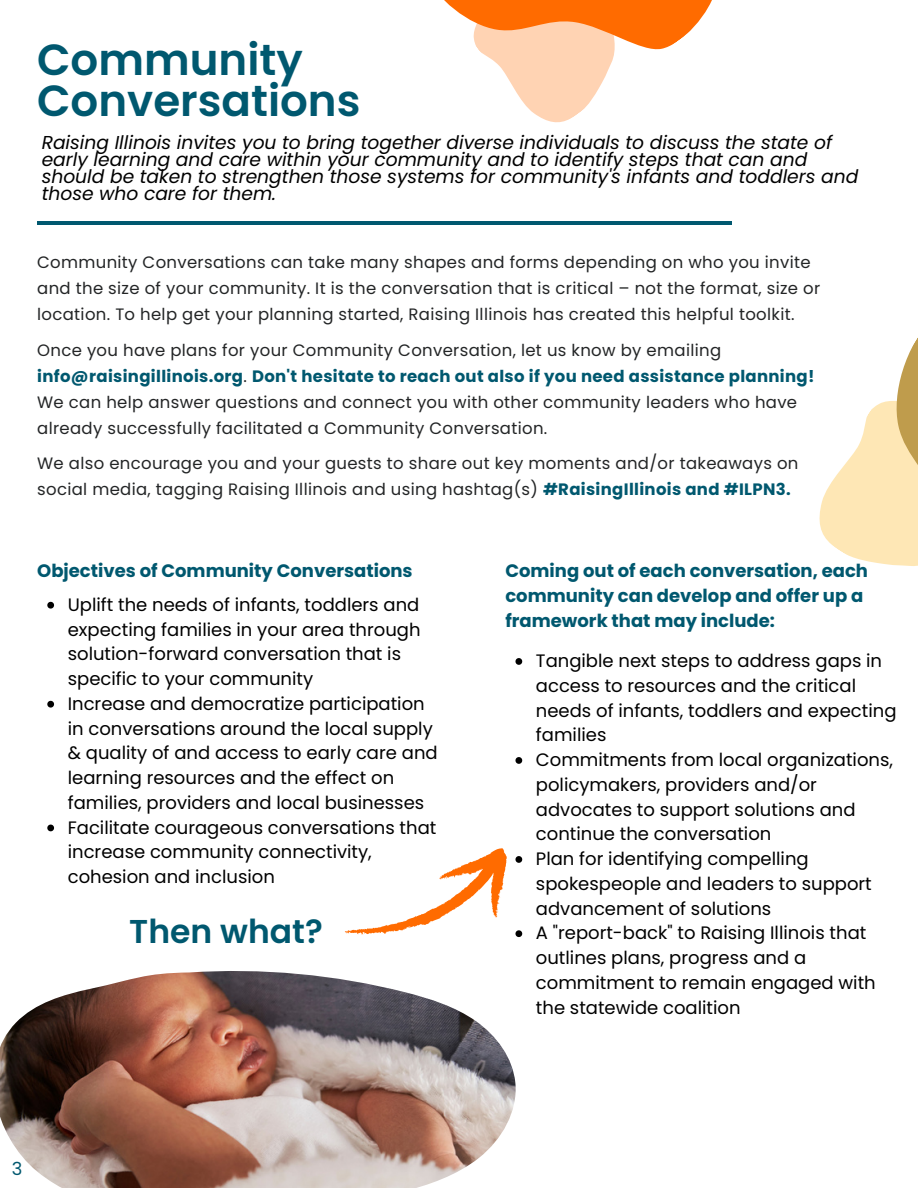
<style>
.page{position:relative;width:918px;height:1188px;background:#fff}
.page>*{position:absolute;margin:0;border:0;box-sizing:border-box;transform-origin:0 0}
.t1{font:600 43.65px/40.5px "Poppins";color:#00586f}
.t2{font:600 33px "Poppins";color:#00586f}
.t3{font:italic 18.75px/16.8px "Poppins";color:#000}
.t4{font:18px/24.8px "Poppins";color:#000}
.t5{font:700 18px/24.8px "Poppins";color:#00586f}
.t6{font:18px "Poppins";color:#00586f}
.t7{font:16.5px/26px "Poppins";letter-spacing:.02em;color:#232526}
.s1{font-weight:700;color:#00586f}
</style>
<div class="page">
<hr style="left:37px;top:221px;width:694px;height:4px;background:#00586f">
<svg style="left:515px;top:658px;width:7px;height:7px"></svg>
<svg style="left:515px;top:757px;width:7px;height:7px"></svg>
<svg style="left:344px;top:848px;width:179px;height:90px"></svg>
<svg style="left:444px;top:0;width:268px;height:123px"></svg>
<svg style="left:819px;top:337px;width:99px;height:229px;fill:#fee7b5"></svg>
<img style="left:0;top:971px;width:516px;height:217px">
<svg style="left:47px;top:602px;width:7px;height:7px"></svg>
<svg style="left:47px;top:701px;width:7px;height:7px"></svg>
<svg style="left:47px;top:825px;width:7px;height:6px"></svg>
<p class="t1" style="left:37px;top:40px;width:325px">Community<br>Conversations</p>
<p class="t3" style="left:42px;top:134px;width:818px">Raising Illinois invites you to bring together diverse individuals to discuss the state of early learning and care within your community and to identify steps that can and should be taken to strengthen those systems for community's infants and toddlers and those who care for them.</p>
<p class="t7" style="left:37px;top:249px;width:785px">Community Conversations can take many shapes and forms depending on who you invite and the size of your community. It is the conversation that is critical – not the format, size or location. To help get your planning started, Raising Illinois has created this helpful toolkit.</p>
<p class="t7" style="left:37px;top:337px;width:779px">Once you have plans for your Community Conversation, let us know by emailing <span class="s1">info@raisingillinois.org</span>. <span class="s1">Don't hesitate to reach out also if you need assistance planning!<br></span>We can help answer questions and connect you with other community leaders who have already successfully facilitated a Community Conversation.</p>
<p class="t7" style="left:37px;top:450px;width:763px">We also encourage you and your guests to share out key moments and/or takeaways on social media, tagging Raising Illinois and using hashtag(s) <span class="s1">#RaisingIllinois and #ILPN3.</span></p>
<p class="t5" style="left:37px;top:559px;width:377px">Objectives of Community Conversations</p>
<p class="t4" style="left:68px;top:592px;width:354px">Uplift the needs of infants, toddlers and expecting families in your area through solution-forward conversation that is specific to your community</p>
<p class="t4" style="left:68px;top:691px;width:371px">Increase and democratize participation in conversations around the local supply &amp; quality of and access to early care and learning resources and the effect on families, providers and local businesses</p>
<p class="t4" style="left:68px;top:815px;width:370px">Facilitate courageous conversations that increase community connectivity, cohesion and inclusion</p>
<p class="t2" style="left:129px;top:909px;width:195px">Then what?</p>
<p class="t5" style="left:505px;top:559px;width:364px">Coming out of each conversation, each community can develop and offer up a framework that may include:</p>
<p class="t4" style="left:536px;top:648px;width:362px">Tangible next steps to address gaps in access to resources and the critical needs of infants, toddlers and expecting families</p>
<p class="t4" style="left:536px;top:747px;width:359px">Commitments from local organizations, policymakers, providers and/or advocates to support solutions and continue the conversation</p>
<p class="t4" style="left:536px;top:846px;width:337px">Plan for identifying compelling spokespeople and leaders to support advancement of solutions</p>
<p class="t4" style="left:536px;top:921px;width:341px">A "report-back" to Raising Illinois that outlines plans, progress and a commitment to remain engaged with the statewide coalition</p>
<p class="t6" style="left:12px;top:1156px;width:12px">3</p>
</div>
